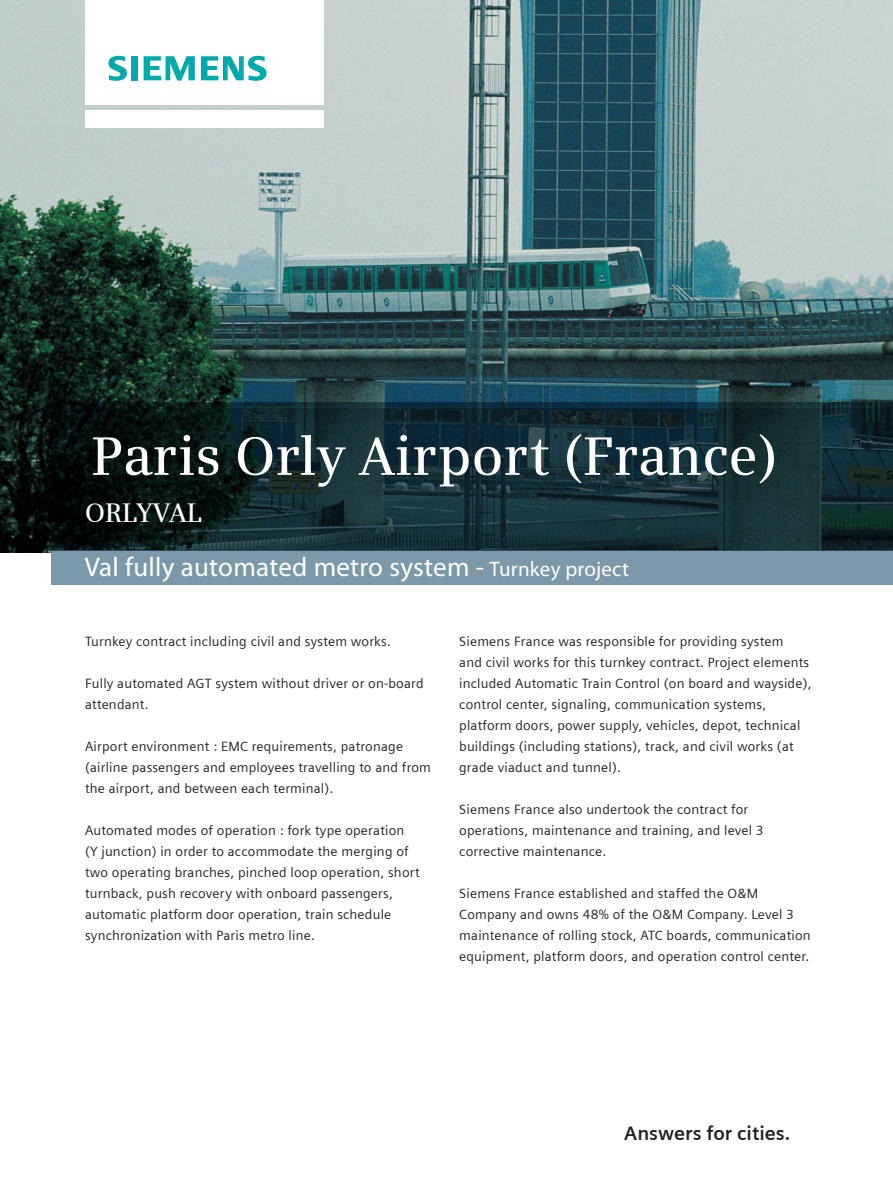
<style>
.page{position:relative;width:893px;height:1191px;background:#fff}
.page>*{position:absolute;margin:0;border:0;box-sizing:border-box;transform-origin:0 0}
._01__Headline__26pt{font:600 54px "Siemens Serif";color:#fff}
._02__Subhead__13pt_5{font:27px "Myriad Pro";letter-spacing:.01em;color:#fff}
._01__Headline__26pt-2{font:600 27px "Siemens Serif";color:#fff}
.t1{font:700 19.5px "Siemens Sans";color:#231f20}
._03__Copy_Roman__9pt{font:13.5px/21px "Siemens Sans";letter-spacing:.015em;color:#231f20}
.s1{font-size:21px}
</style>
<div class="page">
<img style="left:0;top:0;width:893px;height:553px">
<div style="left:85px;top:111px;width:238px;height:17px;background:#fff"></div>
<div style="left:85px;top:0;width:238px;height:104px;background:#fff"></div>
<div style="left:51px;top:551px;width:842px;height:34px;background:#7b99a9"></div>
<svg style="left:51px;top:402px;width:842px;height:6px;background:#0d2831"></svg>
<svg style="left:108px;top:56px;width:19px;height:25px"></svg>
<div style="left:131px;top:56px;width:6px;height:24px;background:#00aaad"></div>
<svg style="left:144px;top:56px;width:51px;height:25px"></svg>
<svg style="left:201px;top:56px;width:66px;height:25px"></svg>
<svg style="left:51px;top:408px;width:842px;height:143px;background:#11282d"></svg>
<p class="_01__Headline__26pt" style="left:92px;top:424px;width:688px">Paris Orly Airport (France)</p>
<p class="_01__Headline__26pt-2" style="left:85px;top:496px;width:119px">ORLYVAL</p>
<p class="_02__Subhead__13pt_5" style="left:85px;top:550px;width:546px">Val fully automated metro system - <span class="s1">Turnkey project</span></p>
<p class="_03__Copy_Roman__9pt" style="left:85px;top:631px;width:307px">Turnkey contract including civil and system works.</p>
<p class="_03__Copy_Roman__9pt" style="left:85px;top:673px;width:340px">Fully automated AGT system without driver or on-board attendant.</p>
<p class="_03__Copy_Roman__9pt" style="left:85px;top:736px;width:347px">Airport environment : EMC requirements, patronage (airline passengers and employees travelling to and from the airport, and between each terminal).</p>
<p class="_03__Copy_Roman__9pt" style="left:85px;top:820px;width:336px">Automated modes of operation : fork type operation (Y junction) in order to accommodate the merging of two operating branches, pinched loop operation, short turnback, push recovery with onboard passengers, automatic platform door operation, train schedule synchronization with Paris metro line.</p>
<p class="_03__Copy_Roman__9pt" style="left:459px;top:631px;width:354px">Siemens France was responsible for providing system<br>and civil works for this turnkey contract. Project elements included Automatic Train Control (on board and wayside), control center, signaling, communication systems, platform doors, power supply, vehicles, depot, technical buildings (including stations), track, and civil works (at grade viaduct and tunnel).</p>
<p class="_03__Copy_Roman__9pt" style="left:459px;top:799px;width:306px">Siemens France also undertook the contract for operations, maintenance and training, and level 3 corrective maintenance.</p>
<p class="_03__Copy_Roman__9pt" style="left:459px;top:883px;width:353px">Siemens France established and staffed the O&amp;M Company and owns 48% of the O&amp;M Company. Level 3 maintenance of rolling stock, ATC boards, communication equipment, platform doors, and operation control center.</p>
<p class="t1" style="left:624px;top:1122px;width:168px">Answers for cities.</p>
</div>
